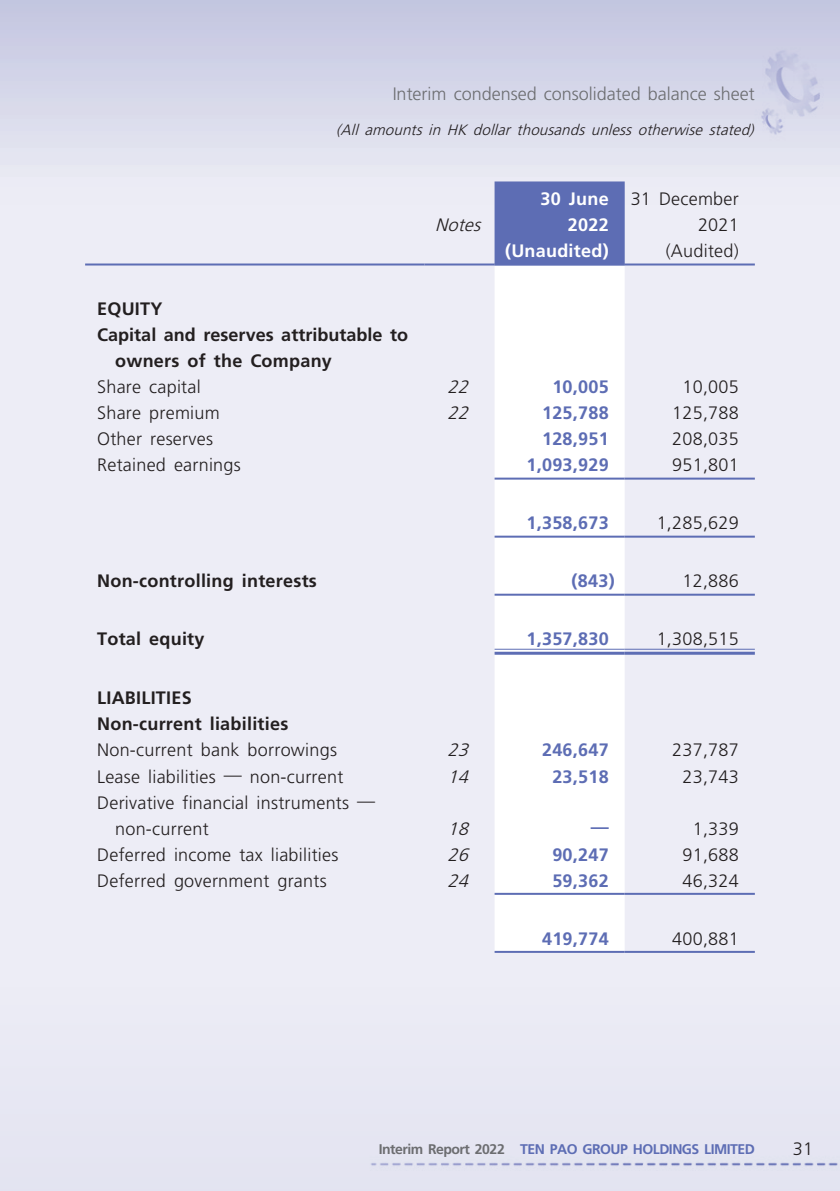
<style>
.page{position:relative;width:840px;height:1191px;background:#fff}
.page>*{position:absolute;margin:0;border:0;box-sizing:border-box;transform-origin:0 0}
._15_Table_Stub{font:300 18px/26px "Frutiger LT Std";letter-spacing:.015em;color:#231f20}
._15_Table_Stub-2{font:700 18px/26px "Frutiger LT Std";letter-spacing:.015em;color:#231f20}
._01_Body_Text{font:300 18px/26px "Frutiger LT Std";letter-spacing:.015em;color:#231f20;text-align:right}
._01_Body_Text-2{font:700 18px "Frutiger LT Std";letter-spacing:.015em;color:#5d6db4}
.t1{font:300 18px "Frutiger LT Std";color:#6c6d70}
._01_Body_Text-3{font:700 18px/26px "Frutiger LT Std";letter-spacing:.015em;color:#fff;text-align:right}
._01_Body_Text-4{font:italic 300 18px "Frutiger LT Std";color:#231f20}
.t2{font:italic 300 15px "Frutiger LT Std";color:#231f20}
.t3{font:700 14px "Frutiger LT Std";letter-spacing:-.035em;color:#5d6db4}
.s1{color:#6c6d70}
</style>
<div class="page">
<div style="left:0;top:0;width:839px;height:1191px;background:#ededf6"></div>
<div style="left:0;top:966px;width:839px;height:225px;background:#e8e8f3"></div>
<div style="left:0;top:0;width:839px;height:225px;background:linear-gradient(to bottom,#c3c5df,#f1f1f8)"></div>
<div style="left:494px;top:181px;width:130px;height:82px;background:#5d6db4"></div>
<div style="left:494px;top:265px;width:130px;height:685px;background:#fff"></div>
<hr style="left:85px;top:263px;width:339px;height:2px;background:#5d6db4">
<hr style="left:424px;top:263px;width:70px;height:2px;background:#5d6db4">
<hr style="left:494px;top:263px;width:130px;height:2px;background:#5d6db4">
<hr style="left:624px;top:263px;width:130px;height:2px;background:#5d6db4">
<hr style="left:494px;top:477px;width:130px;height:2px;background:#5d6db4">
<hr style="left:624px;top:477px;width:130px;height:2px;background:#5d6db4">
<hr style="left:494px;top:535px;width:130px;height:2px;background:#5d6db4">
<hr style="left:624px;top:535px;width:130px;height:2px;background:#5d6db4">
<hr style="left:494px;top:593px;width:130px;height:2px;background:#5d6db4">
<hr style="left:624px;top:593px;width:130px;height:2px;background:#5d6db4">
<hr style="left:494px;top:648px;width:130px;height:2px;background:#5d6db4">
<hr style="left:494px;top:651px;width:130px;height:3px;background:#5d6db4">
<hr style="left:624px;top:648px;width:130px;height:2px;background:#5d6db4">
<hr style="left:624px;top:651px;width:130px;height:3px;background:#5d6db4">
<hr style="left:494px;top:893px;width:130px;height:2px;background:#5d6db4">
<hr style="left:624px;top:893px;width:130px;height:2px;background:#5d6db4">
<hr style="left:494px;top:951px;width:130px;height:2px;background:#5d6db4">
<hr style="left:624px;top:951px;width:130px;height:2px;background:#5d6db4">
<p class="t1" style="left:392px;top:84px;width:363px">Interim condensed consolidated balance sheet</p>
<p class="t2" style="left:336px;top:122px;width:423px">(All amounts in HK dollar thousands unless otherwise stated)</p>
<p class="_01_Body_Text-4" style="left:435px;top:215px;width:52px">Notes</p>
<p class="_01_Body_Text-3" style="left:540px;top:186px;width:70px">30 June<br>2022</p>
<p class="_01_Body_Text" style="left:630px;top:186px;width:110px">31 December<br>2021</p>
<p class="_01_Body_Text-3" style="left:505px;top:238px;width:105px">(Unaudited)</p>
<p class="_01_Body_Text" style="left:665px;top:238px;width:75px">(Audited)</p>
<p class="_15_Table_Stub-2" style="left:97px;top:296px;width:67px">EQUITY</p>
<p class="_15_Table_Stub-2" style="left:115px;top:322px;width:294px;text-indent:-18px">Capital and reserves attributable to owners of the Company</p>
<p class="_15_Table_Stub" style="left:97px;top:374px;width:105px">Share capital</p>
<p class="_01_Body_Text-4" style="left:447px;top:377px;width:27px">22</p>
<p class="_01_Body_Text-2" style="left:552px;top:376px;width:58px">10,005</p>
<p class="_01_Body_Text" style="left:682px;top:374px;width:58px">10,005</p>
<p class="_15_Table_Stub" style="left:97px;top:400px;width:124px">Share premium</p>
<p class="_01_Body_Text-4" style="left:447px;top:403px;width:27px">22</p>
<p class="_01_Body_Text-2" style="left:541px;top:402px;width:68px">125,788</p>
<p class="_01_Body_Text" style="left:671px;top:400px;width:68px">125,788</p>
<p class="_15_Table_Stub" style="left:97px;top:426px;width:117px">Other reserves</p>
<p class="_01_Body_Text-2" style="left:541px;top:428px;width:68px">128,951</p>
<p class="_01_Body_Text" style="left:671px;top:426px;width:68px">208,035</p>
<p class="_15_Table_Stub" style="left:97px;top:452px;width:145px">Retained earnings</p>
<p class="_01_Body_Text-2" style="left:526px;top:454px;width:84px">1,093,929</p>
<p class="_01_Body_Text" style="left:671px;top:452px;width:68px">951,801</p>
<p class="_01_Body_Text-2" style="left:526px;top:512px;width:84px">1,358,673</p>
<p class="_01_Body_Text" style="left:656px;top:510px;width:84px">1,285,629</p>
<p class="_15_Table_Stub-2" style="left:97px;top:568px;width:221px">Non-controlling interests</p>
<p class="_01_Body_Text-2" style="left:571px;top:570px;width:45px">(843)</p>
<p class="_01_Body_Text" style="left:682px;top:568px;width:58px">12,886</p>
<p class="_15_Table_Stub-2" style="left:97px;top:626px;width:109px">Total equity</p>
<p class="_01_Body_Text-2" style="left:526px;top:628px;width:84px">1,357,830</p>
<p class="_01_Body_Text" style="left:656px;top:626px;width:84px">1,308,515</p>
<p class="_15_Table_Stub-2" style="left:97px;top:685px;width:96px">LIABILITIES</p>
<p class="_15_Table_Stub-2" style="left:97px;top:711px;width:193px">Non-current liabilities</p>
<p class="_15_Table_Stub" style="left:97px;top:737px;width:241px">Non-current bank borrowings</p>
<p class="_01_Body_Text-4" style="left:447px;top:740px;width:27px">23</p>
<p class="_01_Body_Text-2" style="left:541px;top:739px;width:68px">246,647</p>
<p class="_01_Body_Text" style="left:671px;top:737px;width:68px">237,787</p>
<p class="_15_Table_Stub" style="left:97px;top:763px;width:248px">Lease liabilities — non-current</p>
<p class="_01_Body_Text-4" style="left:447px;top:766px;width:27px">14</p>
<p class="_01_Body_Text-2" style="left:552px;top:765px;width:58px">23,518</p>
<p class="_01_Body_Text" style="left:682px;top:763px;width:58px">23,743</p>
<p class="_15_Table_Stub" style="left:115px;top:789px;width:261px;text-indent:-18px">Derivative financial instruments — non-current</p>
<p class="_01_Body_Text-4" style="left:447px;top:818px;width:27px">18</p>
<p class="_01_Body_Text-2" style="left:590px;top:816px;width:19px">—</p>
<p class="_01_Body_Text" style="left:692px;top:815px;width:48px">1,339</p>
<p class="_15_Table_Stub" style="left:97px;top:841px;width:243px">Deferred income tax liabilities</p>
<p class="_01_Body_Text-4" style="left:447px;top:844px;width:27px">26</p>
<p class="_01_Body_Text-2" style="left:552px;top:843px;width:58px">90,247</p>
<p class="_01_Body_Text" style="left:682px;top:841px;width:58px">91,688</p>
<p class="_15_Table_Stub" style="left:97px;top:867px;width:231px">Deferred government grants</p>
<p class="_01_Body_Text-4" style="left:447px;top:870px;width:27px">24</p>
<p class="_01_Body_Text-2" style="left:552px;top:869px;width:58px">59,362</p>
<p class="_01_Body_Text" style="left:682px;top:867px;width:58px">46,324</p>
<p class="_01_Body_Text-2" style="left:541px;top:927px;width:68px">419,774</p>
<p class="_01_Body_Text" style="left:671px;top:925px;width:68px">400,881</p>
<p class="t3" style="left:378px;top:1141px;width:377px"><span class="s1">Interim Report 2022</span> TEN PAO GROUP HOLDINGS LIMITED</p>
<p class="_15_Table_Stub" style="left:792px;top:1136px;width:22px">31</p>
</div>
